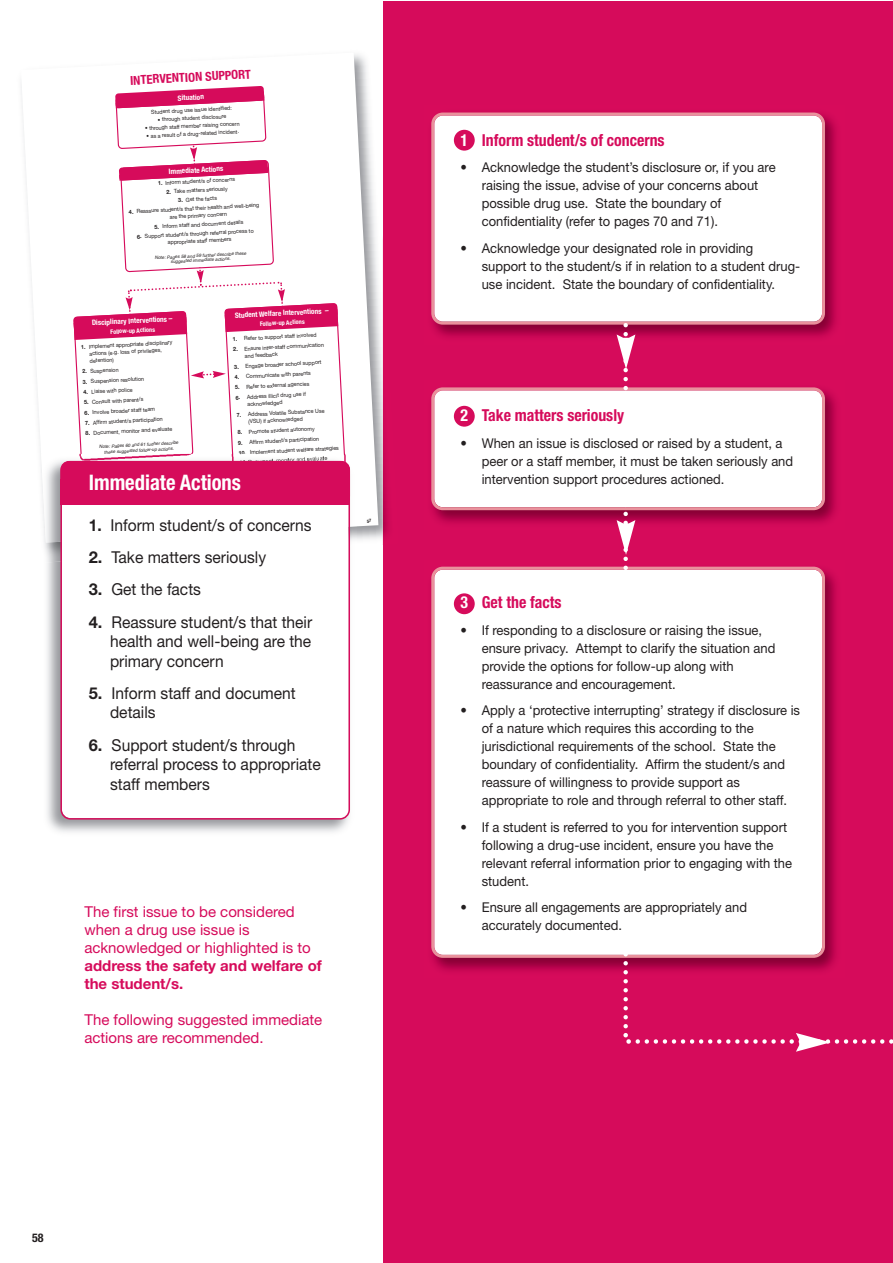
<style>
.page{position:relative;width:893px;height:1263px;background:#fff}
.page>*{position:absolute;margin:0;border:0;box-sizing:border-box;transform-origin:0 0}
.t1{font:700 condensed 21.45px "Helvetica Neue";color:#fff;scale:.96 1}
.t2{font:700 condensed 16.5px "Helvetica Neue";color:#d60b5b;scale:.96 1}
.t3{font:16.35px/19.5px "Helvetica Neue";color:#231f20;scale:.95 1}
.t4{font:15px/18px "Helvetica Neue";color:#d60b5b}
.t5{font:700 15px/18px "Helvetica Neue";color:#d60b5b}
.t6{font:13.5px/18px "Helvetica Neue";color:#231f20;scale:.96 1}
.t7{font:12.45px "Helvetica Neue Bold Cond+KMFJQI";color:#d60b5b}
.t8{font:700 condensed 12px "Helvetica Neue";color:#231f20}
.t9{font:7.35px "Helvetica Neue Condensed Bold+SQPKIM";color:#fff}
.t10{font:6.3px "Helvetica Neue Condensed Bold+SQPKIM";color:#fff}
.t11{font:5.7px/7.1px "Helvetica Neue+DJZXDE";color:#231f20;scale:.95 1}
.t12{font:italic 4.5px/5.7px "Helvetica+OUWGUK";color:#231f20;text-align:center}
.s1{font-family:"Helvetica Neue Bold+IWQMWX"}
.s2{font-weight:700}
.s3{color:#fff}
</style>
<div class="page">
<div style="left:0;top:2px;width:892px;height:1261px;background:#d60b5b"></div>
<img style="left:433px;top:112px;width:403px;height:225px">
<div style="left:431px;top:113px;width:394px;height:212px;background:#fff"></div>
<img style="left:433px;top:510px;width:184px;height:13px">
<svg style="left:431px;top:387px;width:186px;height:123px;background:#fcf5f6"></svg>
<img style="left:433px;top:566px;width:184px;height:405px">
<div style="left:431px;top:567px;width:186px;height:391px;background:#fff"></div>
<div style="left:0;top:2px;width:383px;height:1261px;background:#fff"></div>
<img style="left:378px;top:239px;width:5px;height:306px">
<svg style="left:21px;top:54px;width:357px;height:486px"></svg>
<svg style="left:73px;top:86px;width:274px;height:368px"></svg>
<img style="left:47px;top:563px;width:304px;height:269px">
<img style="left:41px;top:454px;width:316px;height:89px">
<svg style="left:60px;top:461px;width:290px;height:359px"></svg>
<div style="left:60px;top:461px;width:290px;height:44px;background:#d60b5b;border-radius:9px"></div>
<div style="left:60px;top:479px;width:290px;height:26px;background:#d60b5b"></div>
<svg style="left:617px;top:215px;width:275px;height:837px"></svg>
<div style="left:454px;top:130px;width:21px;height:21px;background:#d60b5b;border-radius:50%"></div>
<div style="left:454px;top:406px;width:21px;height:21px;background:#d60b5b;border-radius:50%"></div>
<div style="left:454px;top:593px;width:21px;height:21px;background:#d60b5b;border-radius:50%"></div>
<svg style="left:367px;top:519px;width:4px;height:4px"></svg>
<p class="t7" style="left:130px;top:73px;width:123px;rotate:-3deg">INTERVENTION SUPPORT</p>
<p class="t9" style="left:178px;top:94px;width:28px;rotate:-3deg">Situation</p>
<p class="t11" style="left:151px;top:109px;width:86px;rotate:-3deg">Student drug use issue identified:</p>
<p class="t11" style="left:158px;top:117px;width:74px;rotate:-3deg">• through student disclosure</p>
<p class="t11" style="left:145px;top:125px;width:101px;rotate:-3deg">• through staff member raising concern</p>
<p class="t11" style="left:146px;top:133px;width:99px;rotate:-3deg">• as a result of a drug-related incident.</p>
<p class="t9" style="left:168px;top:167px;width:56px;rotate:-3deg">Immediate Actions</p>
<p class="t11" style="left:158px;top:180px;width:83px;rotate:-3deg"><span class="s1">1.</span> Inform student/s of concerns</p>
<p class="t11" style="left:166px;top:189px;width:66px;rotate:-3deg"><span class="s1">2.</span> Take matters seriously</p>
<p class="t11" style="left:178px;top:197px;width:42px;rotate:-3deg"><span class="s1">3.</span> Get the facts</p>
<p class="t11" style="left:169px;top:206px;width:96px;text-indent:-41px;rotate:-3deg"><span class="s1">4.</span> Reassure student/s that their health and well-being are the primary concern</p>
<p class="t11" style="left:154px;top:224px;width:95px;rotate:-3deg"><span class="s1">5.</span> Inform staff and document details</p>
<p class="t11" style="left:167px;top:232px;width:92px;text-indent:-31px;rotate:-3deg"><span class="s1">6.</span> Support student/s through referral process to appropriate staff members</p>
<p class="t12" style="left:155px;top:256px;width:93px;line-height:4.5px;rotate:-3deg">Note: Pages 58 and 59 further describe these suggested immediate actions.</p>
<p class="t9" style="left:92px;top:319px;width:82px;rotate:-3deg">Disciplinary Interventions –</p>
<p class="t10" style="left:110px;top:328px;width:46px;rotate:-3deg">Follow-up Actions</p>
<p class="t11" style="left:89px;top:344px;width:89px;text-indent:-8px;rotate:-3deg"><span class="s1">1.</span> Implement appropriate disciplinary actions (e.g. loss of privileges, detention)</p>
<p class="t11" style="left:82px;top:368px;width:40px;rotate:-3deg"><span class="s1">2.</span> Suspension</p>
<p class="t11" style="left:83px;top:379px;width:66px;rotate:-3deg"><span class="s1">3.</span> Suspension resolution</p>
<p class="t11" style="left:83px;top:389px;width:53px;rotate:-3deg"><span class="s1">4.</span> Liaise with police</p>
<p class="t11" style="left:84px;top:399px;width:64px;rotate:-3deg"><span class="s1">5.</span> Consult with parent/s</p>
<p class="t11" style="left:84px;top:410px;width:76px;rotate:-3deg"><span class="s1">6.</span> Involve broader staff team</p>
<p class="t11" style="left:85px;top:420px;width:83px;rotate:-3deg"><span class="s1">7.</span> Affirm student/s participation</p>
<p class="t11" style="left:85px;top:430px;width:93px;rotate:-3deg"><span class="s1">8.</span> Document, monitor and evaluate</p>
<p class="t12" style="left:99px;top:444px;width:81px;rotate:-3deg">Note: Pages 60 and 61 further describe these suggested follow-up actions.</p>
<p class="t9" style="left:235px;top:311px;width:96px;rotate:-3deg">Student Welfare Interventions –</p>
<p class="t10" style="left:260px;top:320px;width:46px;rotate:-3deg">Follow-up Actions</p>
<p class="t11" style="left:232px;top:336px;width:90px;rotate:-3deg"><span class="s1">1.</span> Refer to support staff involved</p>
<p class="t11" style="left:244px;top:346px;width:85px;text-indent:-11px;rotate:-3deg"><span class="s1">2.</span> Ensure inter-staff communication and feedback</p>
<p class="t11" style="left:234px;top:364px;width:94px;rotate:-3deg"><span class="s1">3.</span> Engage broader school support</p>
<p class="t11" style="left:234px;top:374px;width:82px;rotate:-3deg"><span class="s1">4.</span> Communicate with parents</p>
<p class="t11" style="left:235px;top:384px;width:80px;rotate:-3deg"><span class="s1">5.</span> Refer to external agencies</p>
<p class="t11" style="left:247px;top:394px;width:64px;text-indent:-11px;rotate:-3deg"><span class="s1">6.</span> Address illicit drug use if acknowledged</p>
<p class="t11" style="left:248px;top:411px;width:82px;text-indent:-11px;rotate:-3deg"><span class="s1">7.</span> Address Volatile Substance Use (VSU) if acknowledged</p>
<p class="t11" style="left:237px;top:429px;width:83px;rotate:-3deg"><span class="s1">8.</span> Promote student autonomy</p>
<p class="t11" style="left:238px;top:440px;width:87px;rotate:-3deg"><span class="s1">9.</span> Affirm student/s participation</p>
<p class="t11" style="left:238px;top:450px;width:107px;rotate:-3deg"><span class="s1">10.</span> Implement student welfare strategies</p>
<h1 class="t1" style="left:89px;top:475px;width:160px">Immediate Actions</h1>
<p class="t3" style="left:89px;top:517px;width:236px"><span class="s2">1.</span> Inform student/s of concerns</p>
<p class="t3" style="left:89px;top:549px;width:188px"><span class="s2">2.</span> Take matters seriously</p>
<p class="t3" style="left:89px;top:582px;width:120px"><span class="s2">3.</span> Get the facts</p>
<p class="t3" style="left:110px;top:614px;width:214px;text-align:justify;text-indent:-21px"><span class="s2">4.</span> Reassure student/s that their health and well-being are the primary concern</p>
<p class="t3" style="left:110px;top:685px;width:197px;text-indent:-21px"><span class="s2">5.</span> Inform staff and document details</p>
<p class="t3" style="left:110px;top:737px;width:223px;text-indent:-21px"><span class="s2">6.</span> Support student/s through referral process to appropriate staff members</p>
<p class="t4" style="left:84px;top:904px;width:228px">The first issue to be considered when a drug use issue is acknowledged or highlighted is to</p>
<p class="t5" style="left:84px;top:958px;width:239px">address the safety and welfare of the student/s.</p>
<p class="t4" style="left:84px;top:1012px;width:239px">The following suggested immediate actions are recommended.</p>
<p class="t8" style="left:32px;top:1233px;width:13px">58</p>
<p class="t2" style="left:460px;top:134px;width:214px"><span class="s3">1</span> Inform student/s of concerns</p>
<p class="t6" style="left:482px;top:160px;width:308px;text-indent:-21px">• Acknowledge the student’s disclosure or, if you are raising the issue, advise of your concerns about possible drug use. State the boundary of confidentiality (refer to pages 70 and 71).</p>
<p class="t6" style="left:482px;top:240px;width:333px;text-indent:-21px">• Acknowledge your designated role in providing support to the student/s if in relation to a student drug&shy;use incident. State the boundary of confidentiality.</p>
<p class="t2" style="left:460px;top:410px;width:172px"><span class="s3">2</span> Take matters seriously</p>
<p class="t6" style="left:482px;top:435px;width:326px;text-indent:-21px">• When an issue is disclosed or raised by a student, a peer or a staff member, it must be taken seriously and intervention support procedures actioned.</p>
<p class="t2" style="left:460px;top:596px;width:107px"><span class="s3">3</span> Get the facts</p>
<p class="t6" style="left:482px;top:622px;width:307px;text-indent:-21px">• If responding to a disclosure or raising the issue, ensure privacy. Attempt to clarify the situation and provide the options for follow-up along with reassurance and encouragement.</p>
<p class="t6" style="left:482px;top:703px;width:333px;text-indent:-21px">• Apply a ‘protective interrupting’ strategy if disclosure is of a nature which requires this according to the jurisdictional requirements of the school. State the boundary of confidentiality. Affirm the student/s and reassure of willingness to provide support as appropriate to role and through referral to other staff.</p>
<p class="t6" style="left:482px;top:819px;width:325px;text-indent:-21px">• If a student is referred to you for intervention support following a drug-use incident, ensure you have the relevant referral information prior to engaging with the student.</p>
<p class="t6" style="left:482px;top:900px;width:278px;text-indent:-21px">• Ensure all engagements are appropriately and accurately documented.</p>
</div>
